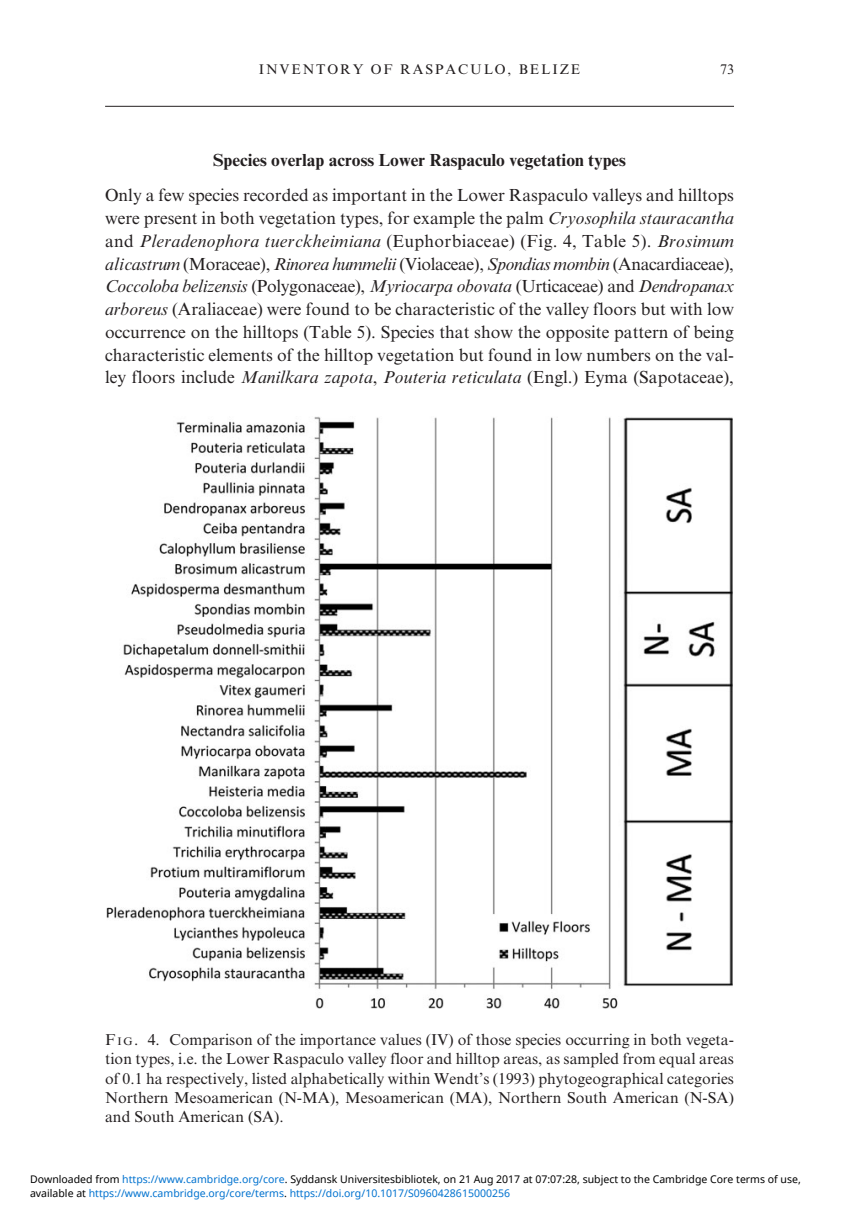
<style>
.page{position:relative;width:864px;height:1225px;background:#fff}
.page>*{position:absolute;margin:0;border:0;box-sizing:border-box;transform-origin:0 0}
.t1{font:17.5px/22.8px "Times NRMT";color:#231f20;text-align:justify}
.t2{font:700 17.5px "Times NRMT";color:#231f20}
.t3{font:15.75px/19.2px "Times NRMT";color:#231f20;text-align:justify}
.t4{font:14px "Times NRMT";letter-spacing:.135em;color:#231f20}
.t5{font:10.5px "Noto Sans";color:#000}
.t6{font:10.5px "Noto Sans";color:#0172cf}
.s1{font-style:italic}
.s2{font-size:11.03px}
.s3{color:#0172cf}
.s4{color:#000}
</style>
<div class="page">
<hr style="left:105px;top:106px;width:628px;height:1px;background:#231f20">
<img style="left:106px;top:416px;width:626px;height:592px">
<p class="t4" style="left:259px;top:64px;width:323px">INVENTORY OF RASPACULO, BELIZE</p>
<p class="t4" style="left:719px;top:64px;width:15px">73</p>
<p class="t2" style="left:213px;top:154px;width:414px">Species overlap across Lower Raspaculo vegetation types</p>
<p class="t1" style="left:105px;top:186px;width:630px">Only a few species recorded as important in the Lower Raspaculo valleys and hilltops were present in both vegetation types, for example the palm <span class="s1">Cryosophila stauracantha </span>and <span class="s1">Pleradenophora tuerckheimiana</span> (Euphorbiaceae) ( Fig. 4 , Table 5 ). <span class="s1">Brosimum alicastrum</span> (Moraceae), <span class="s1">Rinorea hummelii</span> (Violaceae), <span class="s1">Spondias mombin</span> (Anacardiaceae), <span class="s1">Coccoloba belizensis</span> (Polygonaceae), <span class="s1">Myriocarpa obovata</span> (Urticaceae) and <span class="s1">Dendropanax arboreus</span> (Araliaceae) were found to be characteristic of the valley floors but with low occurrence on the hilltops ( Table 5 ). Species that show the opposite pattern of being characteristic elements of the hilltop vegetation but found in low numbers on the val&shy;ley floors include <span class="s1">Manilkara zapota</span> , <span class="s1">Pouteria reticulata</span> (Engl.) Eyma (Sapotaceae),</p>
<p class="t3" style="left:105px;top:1031px;width:630px">F <span class="s2">I G</span> . 4. Comparison of the importance values (IV) of those species occurring in both vegeta&shy;tion types, i.e. the Lower Raspaculo valley floor and hilltop areas, as sampled from equal areas of 0.1 ha respectively, listed alphabetically within Wendt’s ( 1993 ) phytogeographical categories Northern Mesoamerican (N-MA), Mesoamerican (MA), Northern South American (N-SA) and South American (SA).</p>
<p class="t5" style="left:30px;top:1172px;width:772px">Downloaded from <span class="s3">https://www.cambridge.org/core</span>. Syddansk Universitesbibliotek, on 21 Aug 2017 at 07:07:28, subject to the Cambridge Core terms of use,</p>
<p class="t6" style="left:30px;top:1186px;width:481px"><span class="s4">available at</span> https://www.cambridge.org/core/terms<span class="s4">.</span> https://doi.org/10.1017/S0960428615000256</p>
</div>
